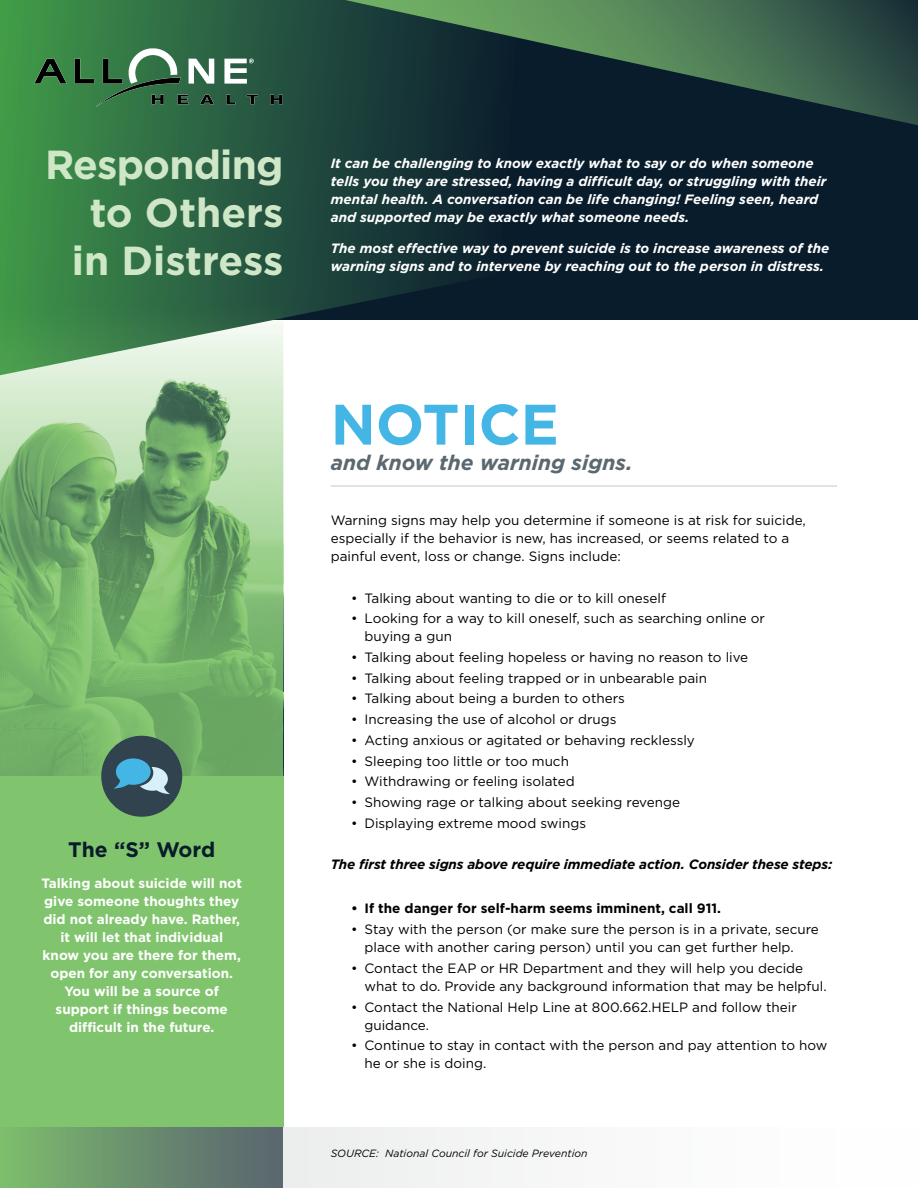
<style>
.page{position:relative;width:918px;height:1188px;background:#fff}
.page>*{position:absolute;margin:0;border:0;box-sizing:border-box;transform-origin:0 0}
.t1{font:700 57px "Gotham";color:#44b6e5}
.body_copy{font:700 40.5px/48px "Gotham";letter-spacing:-.01em;color:#cfe7c7;text-align:right}
.body_copy-2{font:italic 700 21px "Gotham";color:#5b6870}
.call_out_header{font:700 21px "Gotham";color:#091c2b}
.body_copy-3{font:13.5px/18px "Gotham";color:#000}
.italics{font:italic 700 13.5px/18px "Gotham";color:#fff}
.body_copy_-_white{font:700 13.5px/18px "Gotham";color:#fff;text-align:center}
.subhead{font:italic 700 13.5px "Gotham";letter-spacing:-.01em;color:#000}
.t2{font:700 13.5px "Gotham";color:#000}
.t3{font:italic 10.5px "Gotham";color:#000}
</style>
<div class="page">
<div style="left:0;top:0;width:918px;height:320px;background:#091c2b"></div>
<svg style="left:0;top:0;width:471px;height:318px;background:#296040"></svg>
<div style="left:0;top:770px;width:284px;height:418px;background:#80c56d"></div>
<svg style="left:0;top:304px;width:284px;height:472px;background:#81b57b"></svg>
<svg style="left:284px;top:0;width:634px;height:128px"></svg>
<div style="left:284px;top:1127px;width:634px;height:61px;background:#f8f8f8"></div>
<div style="left:0;top:1127px;width:284px;height:61px;background:linear-gradient(to right,#7cbc6d,#58626f)"></div>
<hr style="left:331px;top:485px;width:506px;height:2px;background:#d8d9e2">
<div style="left:101px;top:736px;width:81px;height:81px;background:#30434e;border-radius:50%"></div>
<svg style="left:113px;top:758px;width:57px;height:36px"></svg>
<img style="left:34px;top:48px;width:249px;height:59px">
<p class="body_copy" style="left:45px;top:140px;width:240px">Responding to Others in Distress</p>
<p class="italics" style="left:331px;top:154px;width:497px">It can be challenging to know exactly what to say or do when someone tells you they are stressed, having a difficult day, or struggling with their mental health. A conversation can be life changing! Feeling seen, heard and supported may be exactly what someone needs.</p>
<p class="italics" style="left:331px;top:239px;width:500px">The most effective way to prevent suicide is to increase awareness of the warning signs and to intervene by reaching out to the person in distress.</p>
<p class="call_out_header" style="left:68px;top:837px;width:149px">The “S” Word</p>
<p class="body_copy_-_white" style="left:41px;top:874px;width:202px">Talking about suicide will not give someone thoughts they did not already have. Rather, it will let that individual know you are there for them, open for any conversation.<br>You will be a source of support if things become difficult in the future.</p>
<p class="t1" style="left:331px;top:391px;width:230px">NOTICE</p>
<p class="body_copy-2" style="left:331px;top:451px;width:303px">and know the warning signs.</p>
<p class="body_copy-3" style="left:331px;top:511px;width:477px">Warning signs may help you determine if someone is at risk for suicide, especially if the behavior is new, has increased, or seems related to a painful event, loss or change. Signs include:</p>
<p class="body_copy-3" style="left:351px;top:589px;width:317px">• Talking about wanting to die or to kill oneself</p>
<p class="body_copy-3" style="left:364px;top:609px;width:402px;text-indent:-14px">• Looking for a way to kill oneself, such as searching online or buying a gun</p>
<p class="body_copy-3" style="left:351px;top:648px;width:399px">• Talking about feeling hopeless or having no reason to live</p>
<p class="body_copy-3" style="left:351px;top:669px;width:358px">• Talking about feeling trapped or in unbearable pain</p>
<p class="body_copy-3" style="left:351px;top:689px;width:275px">• Talking about being a burden to others</p>
<p class="body_copy-3" style="left:351px;top:710px;width:267px">• Increasing the use of alcohol or drugs</p>
<p class="body_copy-3" style="left:351px;top:731px;width:345px">• Acting anxious or agitated or behaving recklessly</p>
<p class="body_copy-3" style="left:351px;top:752px;width:220px">• Sleeping too little or too much</p>
<p class="body_copy-3" style="left:351px;top:772px;width:225px">• Withdrawing or feeling isolated</p>
<p class="body_copy-3" style="left:351px;top:793px;width:331px">• Showing rage or talking about seeking revenge</p>
<p class="body_copy-3" style="left:351px;top:814px;width:237px">• Displaying extreme mood swings</p>
<p class="subhead" style="left:331px;top:856px;width:503px">The first three signs above require immediate action. Consider these steps:</p>
<p class="t2" style="left:351px;top:901px;width:372px">• If the danger for self-harm seems imminent, call 911.</p>
<p class="body_copy-3" style="left:364px;top:920px;width:456px;text-indent:-14px">• Stay with the person (or make sure the person is in a private, secure place with another caring person) until you can get further help.</p>
<p class="body_copy-3" style="left:364px;top:959px;width:464px;text-indent:-14px">• Contact the EAP or HR Department and they will help you decide what to do. Provide any background information that may be helpful.</p>
<p class="body_copy-3" style="left:364px;top:998px;width:434px;text-indent:-14px">• Contact the National Help Line at 800.662.HELP and follow their guidance.</p>
<p class="body_copy-3" style="left:364px;top:1036px;width:465px;text-indent:-14px">• Continue to stay in contact with the person and pay attention to how he or she is doing.</p>
<p class="t3" style="left:331px;top:1148px;width:258px">SOURCE: National Council for Suicide Prevention</p>
</div>
